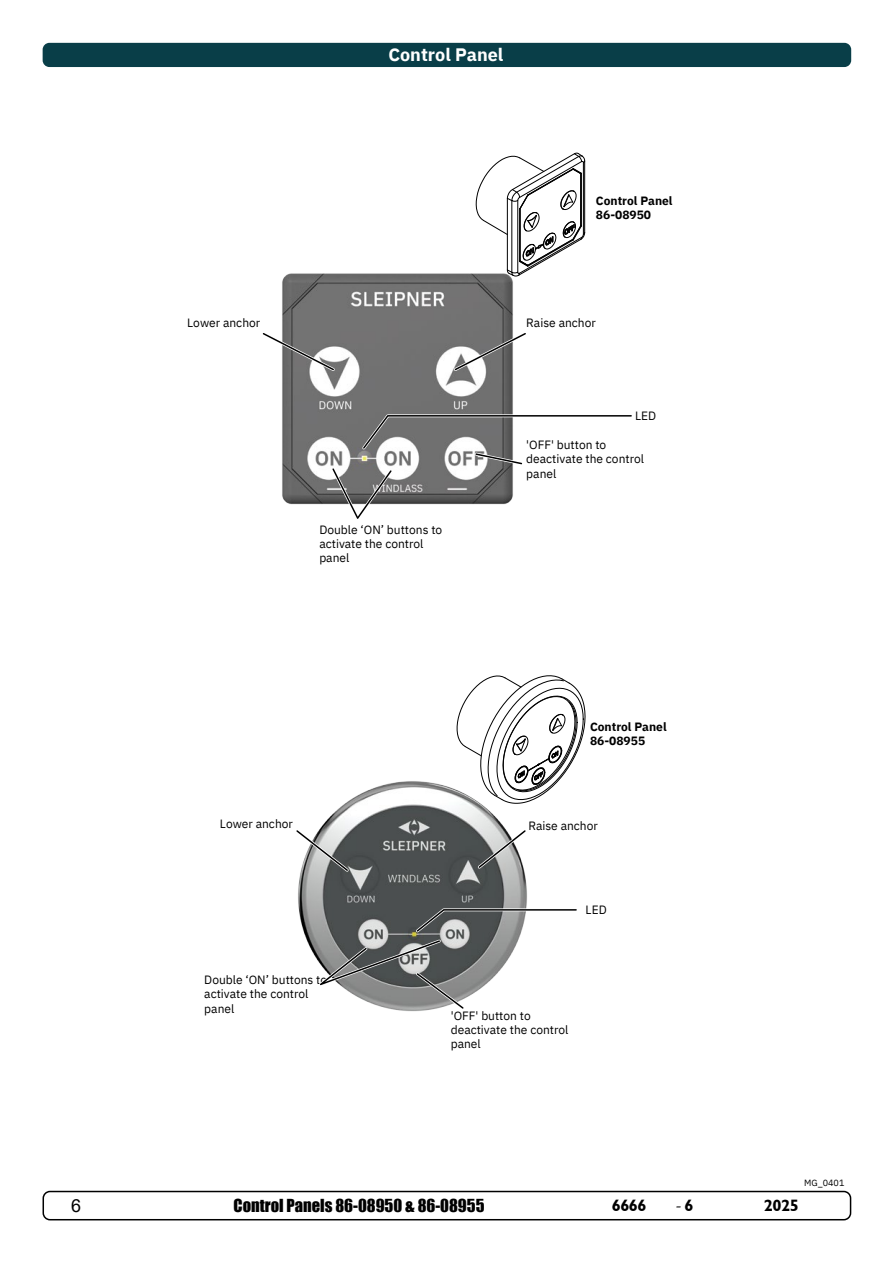
<style>
.page{position:relative;width:893px;height:1263px;background:#fff}
.page>*{position:absolute;margin:0;border:0;box-sizing:border-box;transform-origin:0 0}
.t1{font:700 18px "IBM Plex Sans";color:#fff}
.t2{font:18px "Minion Pro";color:#000}
.t3{font:18px "Arial";color:#000}
.t4{font:16.5px "Impact";color:#000}
.t5{font:16.5px "Garrison Sans BOLD";letter-spacing:-.03em;color:#000}
.t6{font:12px/14.4px "IBM Plex Sans";color:#000}
.t7{font:700 12px/14.4px "IBM Plex Sans";color:#000}
.t8{font:9px "IBM Plex Sans";color:#000}
.s1{font-family:"Garrison Sans BOLD";font-size:16.5px}
</style>
<div class="page">
<div style="left:43px;top:1191px;width:808px;height:29px;border:2px solid #000;border-radius:7px"></div>
<div style="left:43px;top:43px;width:808px;height:24px;background:#093e48;border-radius:7px"></div>
<img style="left:282px;top:273px;width:236px;height:232px">
<img style="left:298px;top:781px;width:229px;height:231px">
<svg style="left:476px;top:153px;width:109px;height:123px"></svg>
<hr style="left:584px;top:161px;width:1px;height:71px;background:#010101">
<svg style="left:457px;top:675px;width:128px;height:129px"></svg>
<svg style="left:454px;top:332px;width:72px;height:39px"></svg>
<svg style="left:478px;top:829px;width:48px;height:39px"></svg>
<svg style="left:262px;top:332px;width:73px;height:39px"></svg>
<svg style="left:296px;top:829px;width:53px;height:43px"></svg>
<svg style="left:331px;top:413px;width:301px;height:106px"></svg>
<svg style="left:319px;top:907px;width:258px;height:102px"></svg>
<p class="t1" style="left:388px;top:40px;width:116px">Control Panel</p>
<p class="t7" style="left:596px;top:193px;width:78px">Control Panel<br>86-08950</p>
<p class="t6" style="left:187px;top:314px;width:74px">Lower anchor</p>
<p class="t6" style="left:526px;top:314px;width:71px">Raise anchor</p>
<p class="t6" style="left:635px;top:407px;width:23px">LED</p>
<p class="t6" style="left:319px;top:521px;width:124px">Double ‘ON’ buttons to activate the control panel</p>
<p class="t6" style="left:526px;top:436px;width:119px">'OFF' button to deactivate the control panel</p>
<p class="t7" style="left:590px;top:718px;width:78px">Control Panel<br>86-08955</p>
<p class="t6" style="left:220px;top:815px;width:74px">Lower anchor</p>
<p class="t6" style="left:528px;top:817px;width:71px">Raise anchor</p>
<p class="t6" style="left:204px;top:971px;width:124px">Double ‘ON’ buttons to activate the control panel</p>
<p class="t6" style="left:586px;top:901px;width:23px">LED</p>
<p class="t6" style="left:451px;top:1007px;width:119px">'OFF' button to deactivate the control panel</p>
<p class="t8" style="left:804px;top:1176px;width:42px">MG_0401</p>
<h1 class="t3" style="left:71px;top:1193px;width:12px">6</h1>
<h2 class="t4" style="left:234px;top:1193px;width:253px">Control Panels 86-08950 &amp; 86-08955</h2>
<h2 class="t5" style="left:612px;top:1196px;width:36px">6666</h2>
<h1 class="t2" style="left:675px;top:1193px;width:20px">-<span class="s1">6</span></h1>
<h2 class="t5" style="left:764px;top:1196px;width:37px">2025</h2>
</div>
